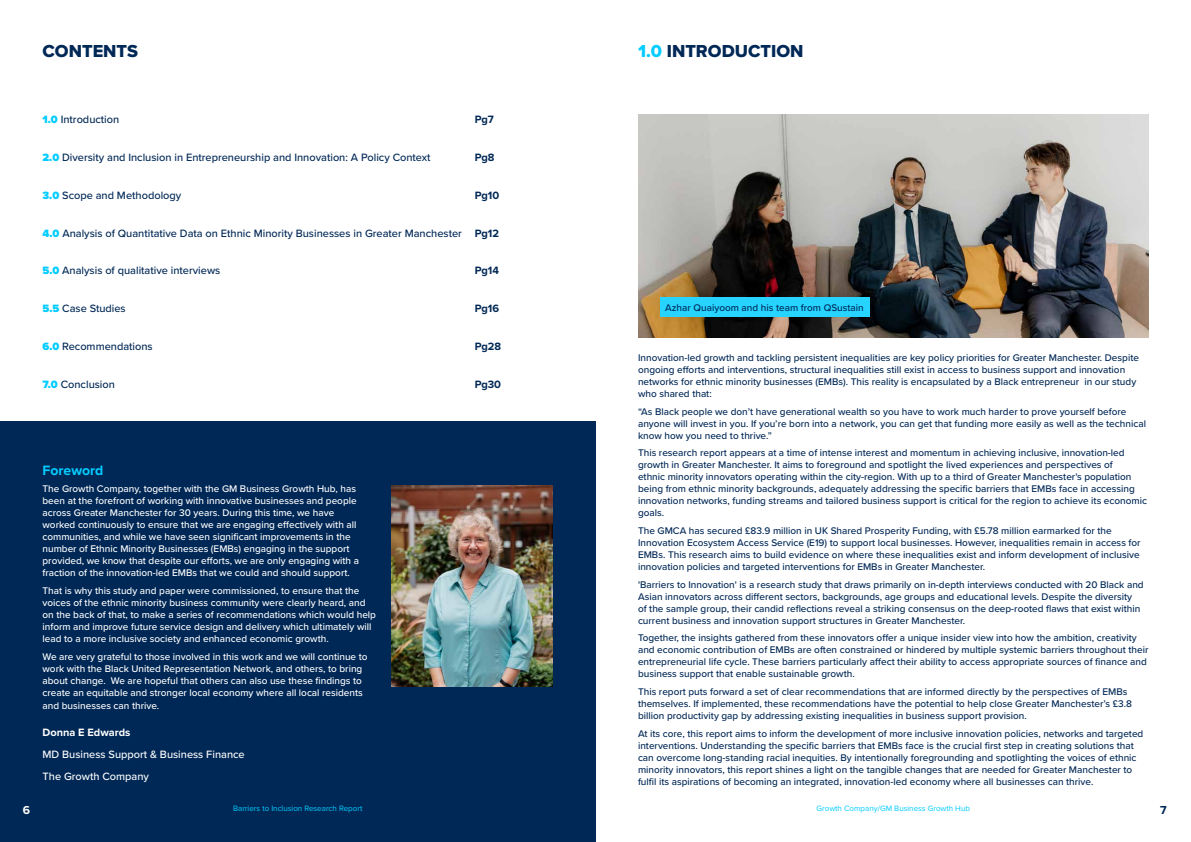
<style>
.page{position:relative;width:1191px;height:842px;background:#fff}
.page>*{position:absolute;margin:0;border:0;box-sizing:border-box;transform-origin:0 0}
.t1{font:18px "Proxima Nova Extrabld";color:#002856}
.t2{font:700 14px "Proxima Nova";color:#0cf}
.t3{font:700 12px "Proxima Nova";color:#002856}
.t4{font:700 12px "Proxima Nova";color:#fff}
.t5{font:500 11px "Proxima Nova";color:#002856}
.t6{font:500 11px/21.7px "Proxima Nova";color:#fff}
.t7{font:700 11px "Proxima Nova";color:#002856}
.t8{font:700 11px "Proxima Nova";color:#fff}
.t9{font:500 10px/12px "Proxima Nova";color:#002856}
.t10{font:500 10px/12px "Proxima Nova";color:#fff}
.t11{font:8px "Proxima Nova";color:#0cf}
.s1{color:#0cf}
.s2{font-weight:900;color:#0cf}
.s3{font-weight:700}
</style>
<div class="page">
<img style="left:638px;top:115px;width:510px;height:222px">
<div style="left:0;top:421px;width:595px;height:421px;background:#002856"></div>
<img style="left:391px;top:485px;width:161px;height:202px">
<div style="left:659px;top:297px;width:210px;height:19px;background:#26d4ff"></div>
<h1 class="t1" style="left:43px;top:37px;width:97px">CONTENTS</h1>
<h1 class="t1" style="left:638px;top:37px;width:167px"><span class="s1">1.0</span> INTRODUCTION</h1>
<p class="t5" style="left:43px;top:112px;width:78px"><span class="s2">1.0</span> Introduction</p>
<p class="t7" style="left:475px;top:112px;width:21px">Pg7</p>
<p class="t5" style="left:43px;top:149px;width:389px"><span class="s2">2.0</span> Diversity and Inclusion in Entrepreneurship and Innovation: A Policy Context</p>
<p class="t7" style="left:475px;top:149px;width:21px">Pg8</p>
<p class="t5" style="left:43px;top:187px;width:140px"><span class="s2">3.0</span> Scope and Methodology</p>
<p class="t7" style="left:475px;top:187px;width:26px">Pg10</p>
<p class="t5" style="left:43px;top:225px;width:458px"><span class="s2">4.0</span> Analysis of Quantitative Data on Ethnic Minority Businesses in Greater Manchester <span class="s3">Pg12</span></p>
<p class="t5" style="left:43px;top:263px;width:179px"><span class="s2">5.0</span> Analysis of qualitative interviews</p>
<p class="t7" style="left:475px;top:263px;width:26px">Pg14</p>
<p class="t5" style="left:43px;top:300px;width:85px"><span class="s2">5.5</span> Case Studies</p>
<p class="t7" style="left:475px;top:300px;width:26px">Pg16</p>
<p class="t5" style="left:43px;top:338px;width:112px"><span class="s2">6.0</span> Recommendations</p>
<p class="t7" style="left:475px;top:338px;width:28px">Pg28</p>
<p class="t5" style="left:43px;top:376px;width:74px"><span class="s2">7.0</span> Conclusion</p>
<p class="t7" style="left:475px;top:376px;width:28px">Pg30</p>
<h2 class="t2" style="left:43px;top:459px;width:62px">Foreword</h2>
<p class="t10" style="left:43px;top:482px;width:318px">The Growth Company, together with the GM Business Growth Hub, has been at the forefront of working with innovative businesses and people across Greater Manchester for 30 years. During this time, we have worked continuously to ensure that we are engaging effectively with all communities, and while we have seen significant improvements in the number of Ethnic Minority Businesses (EMBs) engaging in the support provided, we know that despite our efforts, we are only engaging with a fraction of the innovation-led EMBs that we could and should support.</p>
<p class="t10" style="left:43px;top:584px;width:335px">That is why this study and paper were commissioned, to ensure that the voices of the ethnic minority business community were clearly heard, and on the back of that, to make a series of recommendations which would help inform and improve future service design and delivery which ultimately will lead to a more inclusive society and enhanced economic growth.</p>
<p class="t10" style="left:43px;top:650px;width:326px">We are very grateful to those involved in this work and we will continue to work with the Black United Representation Network, and others, to bring about change. We are hopeful that others can also use these findings to create an equitable and stronger local economy where all local residents</p>
<p class="t10" style="left:43px;top:699px;width:118px">and businesses can thrive.</p>
<p class="t8" style="left:43px;top:724px;width:89px">Donna E Edwards</p>
<p class="t6" style="left:43px;top:743px;width:204px">MD Business Support &amp; Business Finance<br>The Growth Company</p>
<p class="t4" style="left:23px;top:801px;width:9px">6</p>
<p class="t11" style="left:233px;top:802px;width:131px">Barriers to Inclusion Research Report</p>
<p class="t9" style="left:665px;top:301px;width:200px">Azhar Quaiyoom and his team from QSustain</p>
<p class="t9" style="left:638px;top:351px;width:502px">Innovation-led growth and tackling persistent inequalities are key policy priorities for Greater Manchester. Despite ongoing efforts and interventions, structural inequalities still exist in access to business support and innovation networks for ethnic minority businesses (EMBs). This reality is encapsulated by a Black entrepreneur in our study who shared that:</p>
<p class="t9" style="left:638px;top:405px;width:509px">“As Black people we don’t have generational wealth so you have to work much harder to prove yourself before anyone will invest in you. If you’re born into a network, you can get that funding more easily as well as the technical know how you need to thrive.”</p>
<p class="t9" style="left:638px;top:446px;width:510px">This research report appears at a time of intense interest and momentum in achieving inclusive, innovation-led growth in Greater Manchester. It aims to foreground and spotlight the lived experiences and perspectives of<br>ethnic minority innovators operating within the city-region. With up to a third of Greater Manchester's population being from ethnic minority backgrounds, adequately addressing the specific barriers that EMBs face in accessing innovation networks, funding streams and tailored business support is critical for the region to achieve its economic goals.</p>
<p class="t9" style="left:638px;top:524px;width:504px">The GMCA has secured £83.9 million in UK Shared Prosperity Funding, with £5.78 million earmarked for the Innovation Ecosystem Access Service (E19) to support local businesses. However, inequalities remain in access for EMBs. This research aims to build evidence on where these inequalities exist and inform development of inclusive innovation policies and targeted interventions for EMBs in Greater Manchester.</p>
<p class="t9" style="left:638px;top:578px;width:507px">'Barriers to Innovation' is a research study that draws primarily on in-depth interviews conducted with 20 Black and Asian innovators across different sectors, backgrounds, age groups and educational levels. Despite the diversity<br>of the sample group, their candid reflections reveal a striking consensus on the deep-rooted flaws that exist within current business and innovation support structures in Greater Manchester.</p>
<p class="t9" style="left:638px;top:631px;width:512px">Together, the insights gathered from these innovators offer a unique insider view into how the ambition, creativity and economic contribution of EMBs are often constrained or hindered by multiple systemic barriers throughout their entrepreneurial life cycle. These barriers particularly affect their ability to access appropriate sources of finance and business support that enable sustainable growth.</p>
<p class="t9" style="left:638px;top:685px;width:495px">This report puts forward a set of clear recommendations that are informed directly by the perspectives of EMBs themselves. If implemented, these recommendations have the potential to help close Greater Manchester’s £3.8 billion productivity gap by addressing existing inequalities in business support provision.</p>
<p class="t9" style="left:638px;top:727px;width:507px">At its core, this report aims to inform the development of more inclusive innovation policies, networks and targeted interventions. Understanding the specific barriers that EMBs face is the crucial first step in creating solutions that can overcome long-standing racial inequities. By intentionally foregrounding and spotlighting the voices of ethnic minority innovators, this report shines a light on the tangible changes that are needed for Greater Manchester to fulfil its aspirations of becoming an integrated, innovation-led economy where all businesses can thrive.</p>
<p class="t11" style="left:816px;top:802px;width:155px">Growth Company/GM Business Growth Hub</p>
<p class="t3" style="left:1160px;top:801px;width:8px">7</p>
</div>
